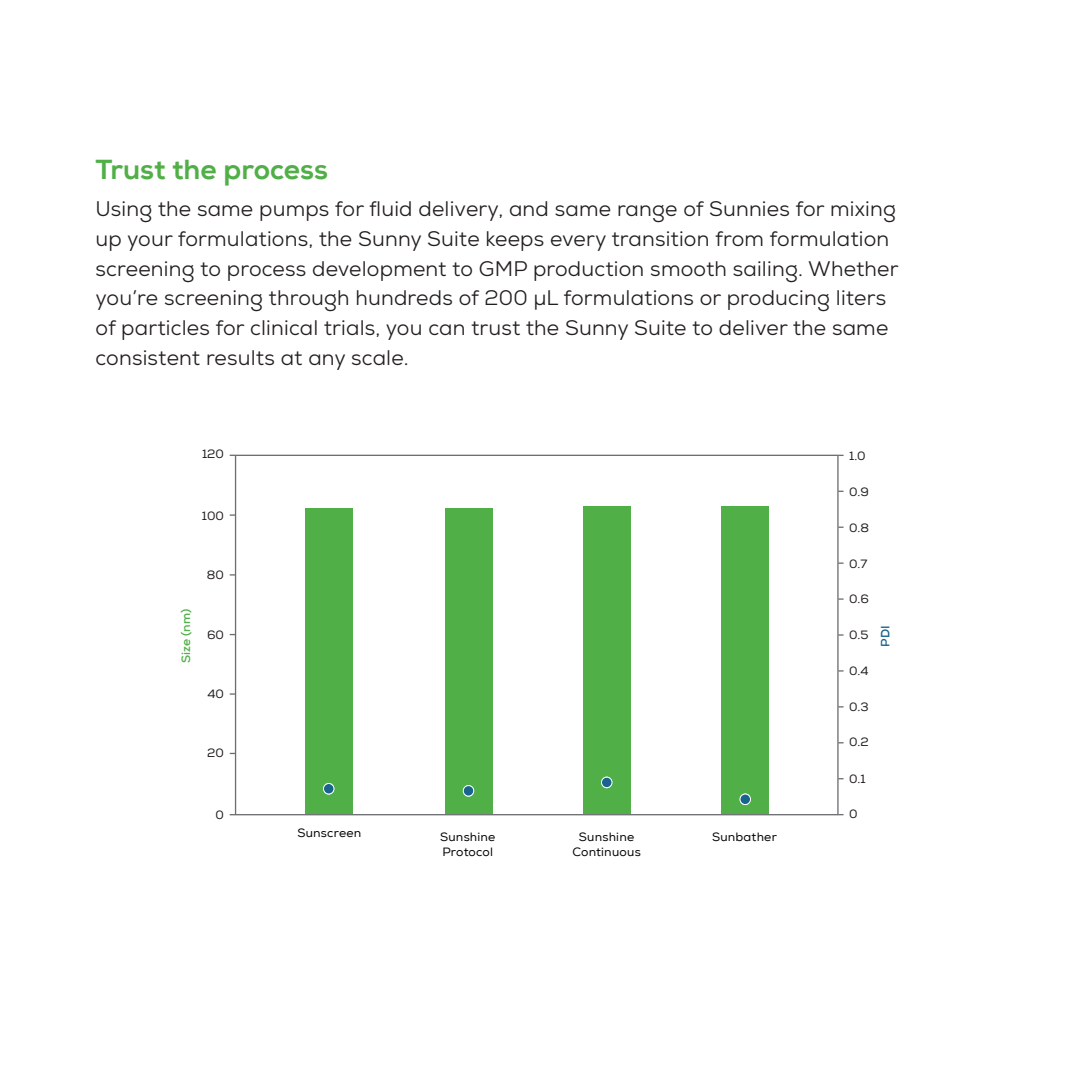
<style>
.page{position:relative;width:1071px;height:1071px;background:#fff}
.page>*{position:absolute;margin:0;border:0;box-sizing:border-box;transform-origin:0 0}
.t1{font:28px "Nexa X Bold";color:#50af47}
.t2{font:21px/29.8px "Nexa";letter-spacing:.01em;color:#231f20}
.t3{font:12.25px/14.7px "Nexa";letter-spacing:.015em;color:#040503}
.t4{font:12.25px "Nexa";color:#231f20}
.t5{font:700 12.25px "Nexa";color:#50af47}
.t6{font:700 12.25px "Nexa";color:#19648c}
</style>
<div class="page">
<svg style="left:838px;top:562px;width:6px;height:2px"></svg>
<svg style="left:838px;top:598px;width:6px;height:2px"></svg>
<svg style="left:838px;top:634px;width:6px;height:2px"></svg>
<svg style="left:838px;top:670px;width:6px;height:2px"></svg>
<svg style="left:838px;top:706px;width:6px;height:2px"></svg>
<div style="left:722px;top:507px;width:47px;height:307px;background:#50af47"></div>
<div style="left:583px;top:507px;width:47px;height:307px;background:#50af47"></div>
<div style="left:445px;top:509px;width:47px;height:305px;background:#50af47"></div>
<div style="left:305px;top:509px;width:47px;height:305px;background:#50af47"></div>
<div style="left:323px;top:784px;width:11px;height:10px;background:#19648c;border-radius:50%"></div>
<div style="left:323px;top:783px;width:11px;height:11px;border:1px solid #fff;border-radius:50%"></div>
<div style="left:463px;top:786px;width:11px;height:10px;background:#19648c;border-radius:50%"></div>
<div style="left:463px;top:785px;width:11px;height:11px;border:1px solid #fff;border-radius:50%"></div>
<div style="left:601px;top:777px;width:11px;height:11px;background:#19648c;border-radius:50%"></div>
<div style="left:601px;top:777px;width:11px;height:11px;border:1px solid #fff;border-radius:50%"></div>
<div style="left:740px;top:794px;width:10px;height:11px;background:#19648c;border-radius:50%"></div>
<div style="left:740px;top:794px;width:11px;height:11px;border:1px solid #fff;border-radius:50%"></div>
<h1 class="t1" style="left:95px;top:152px;width:234px">Trust the process</h1>
<p class="t2" style="left:95px;top:194px;width:805px">Using the same pumps for fluid delivery, and same range of Sunnies for mixing up your formulations, the Sunny Suite keeps every transition from formulation screening to process development to GMP production smooth sailing. Whether you’re screening through hundreds of 200 µL formulations or producing liters of particles for clinical trials, you can trust the Sunny Suite to deliver the same consistent results at any scale.</p>
<p class="t4" style="left:202px;top:447px;width:23px">120</p>
<p class="t4" style="left:202px;top:508px;width:24px">100</p>
<p class="t5" style="left:178px;top:663px;width:56px;rotate:-90deg">Size (nm)</p>
<p class="t4" style="left:207px;top:568px;width:19px">80</p>
<p class="t4" style="left:207px;top:628px;width:18px">60</p>
<p class="t4" style="left:207px;top:686px;width:18px">40</p>
<p class="t4" style="left:207px;top:746px;width:18px">20</p>
<p class="t4" style="left:216px;top:807px;width:10px">0</p>
<p class="t3" style="left:297px;top:825px;width:66px">Sunscreen</p>
<p class="t3" style="left:440px;top:830px;width:57px">Sunshine<br>Protocol</p>
<p class="t3" style="left:572px;top:830px;width:70px;text-align:center">Sunshine<br>Continuous</p>
<p class="t3" style="left:712px;top:830px;width:66px">Sunbather</p>
<p class="t4" style="left:849px;top:449px;width:18px">1.0</p>
<p class="t4" style="left:849px;top:484px;width:21px">0.9</p>
<p class="t4" style="left:849px;top:521px;width:21px">0.8</p>
<p class="t4" style="left:849px;top:556px;width:20px">0.7</p>
<p class="t4" style="left:849px;top:592px;width:21px">0.6</p>
<p class="t4" style="left:849px;top:628px;width:21px">0.5</p>
<p class="t4" style="left:849px;top:664px;width:21px">0.4</p>
<p class="t4" style="left:849px;top:699px;width:21px">0.3</p>
<p class="t4" style="left:849px;top:735px;width:21px">0.2</p>
<p class="t4" style="left:849px;top:771px;width:18px">0.1</p>
<p class="t4" style="left:849px;top:807px;width:10px">0</p>
<p class="t6" style="left:877px;top:647px;width:23px;rotate:-90deg">PDI</p>
</div>
